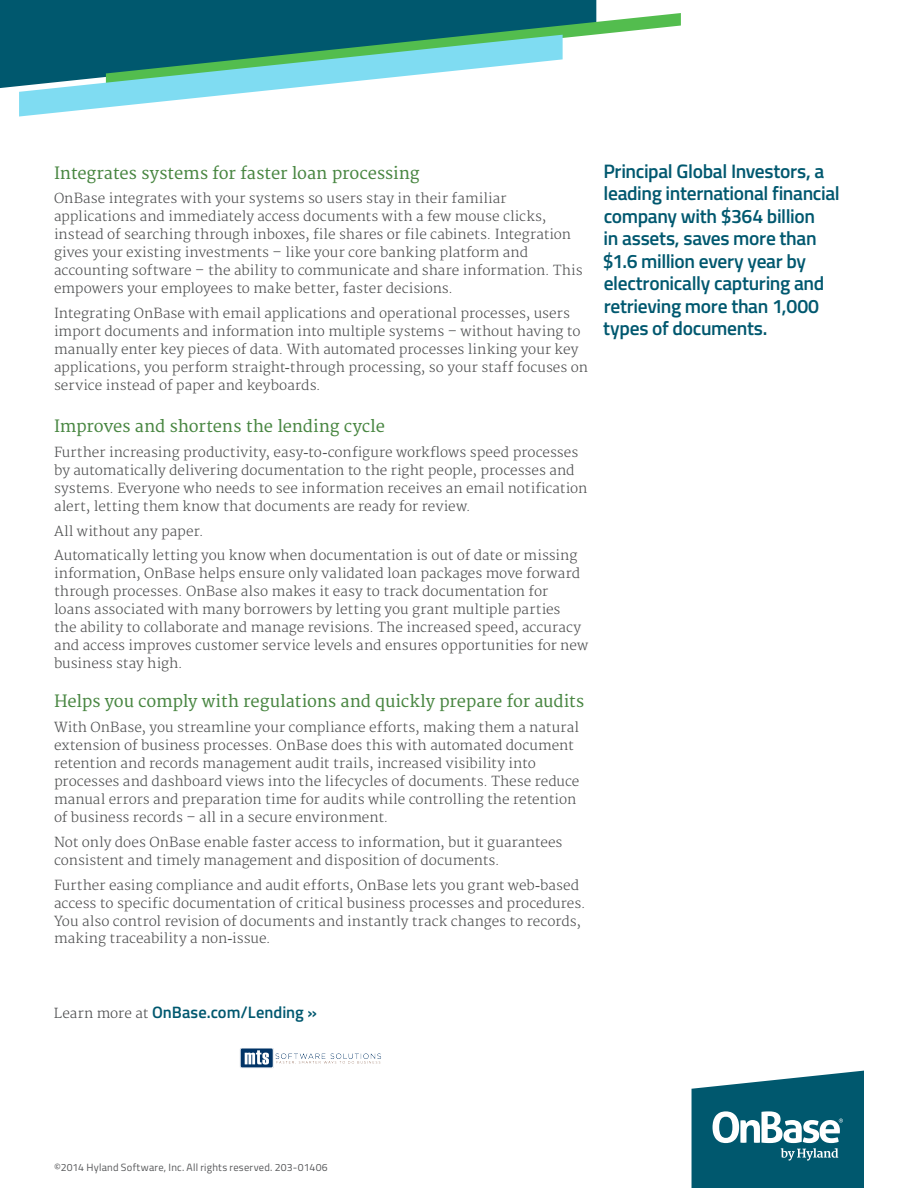
<style>
.page{position:relative;width:918px;height:1188px;background:#fff}
.page>*{position:absolute;margin:0;border:0;box-sizing:border-box;transform-origin:0 0}
.t1{font:600 19.5px/22.5px "Titillium";letter-spacing:-.02em;color:#00586f}
.t2{font:16.5px "Merriweather";letter-spacing:-.01em;color:#488641}
.t3{font:600 16.5px "Titillium";color:#00586f}
.t4{font:300 13.5px/18px "Merriweather";color:#4b4c4d}
.t5{font:10.5px "Titillium";letter-spacing:.02em;color:#57585a}
.s1{font-family:"Georgia";font-weight:400}
.s2{font-family:"Merriweather";font-weight:300;font-size:13.5px;color:#464748}
</style>
<div class="page">
<svg style="left:692px;top:1071px;width:172px;height:117px"></svg>
<div style="left:0;top:0;width:596px;height:88px;background:#00586e"></div>
<svg style="left:106px;top:13px;width:575px;height:73px"></svg>
<svg style="left:19px;top:35px;width:544px;height:82px"></svg>
<img style="left:240px;top:1048px;width:141px;height:20px">
<p class="t2" style="left:54px;top:163px;width:367px">Integrates systems for faster loan processing</p>
<p class="t4" style="left:54px;top:190px;width:530px">OnBase integrates with your systems so users stay in their familiar applications and immediately access documents with a few mouse clicks, instead of searching through inboxes, file shares or file cabinets. Integration gives your existing investments – like your core banking platform and accounting software – the ability to communicate and share information. This empowers your employees to make better, faster decisions.</p>
<p class="t4" style="left:54px;top:305px;width:536px">Integrating OnBase with email applications and operational processes, users import documents and information into multiple systems – without having to manually enter key pieces of data. With automated processes linking your key applications, you perform straight<span class="s1">-</span>through processing, so your staff focuses on service instead of paper and keyboards.</p>
<p class="t2" style="left:54px;top:417px;width:332px">Improves and shortens the lending cycle</p>
<p class="t4" style="left:54px;top:444px;width:535px">Further increasing productivity, easy<span class="s1">-</span>to<span class="s1">-</span>configure workflows speed processes by automatically delivering documentation to the right people, processes and systems. Everyone who needs to see information receives an email notification alert, letting them know that documents are ready for review.</p>
<p class="t4" style="left:54px;top:519px;width:525px;line-height:24.8px">All without any paper.<br>Automatically letting you know when documentation is out of date or missing</p>
<p class="t4" style="left:54px;top:565px;width:536px">information, OnBase helps ensure only validated loan packages move forward through processes. OnBase also makes it easy to track documentation for<br>loans associated with many borrowers by letting you grant multiple parties<br>the ability to collaborate and manage revisions. The increased speed, accuracy and access improves customer service levels and ensures opportunities for new business stay high.</p>
<p class="t2" style="left:54px;top:692px;width:532px">Helps you comply with regulations and quickly prepare for audits</p>
<p class="t4" style="left:54px;top:719px;width:527px">With OnBase, you streamline your compliance efforts, making them a natural extension of business processes. OnBase does this with automated document retention and records management audit trails, increased visibility into processes and dashboard views into the lifecycles of documents. These reduce manual errors and preparation time for audits while controlling the retention of business records – all in a secure environment.</p>
<p class="t4" style="left:54px;top:834px;width:510px">Not only does OnBase enable faster access to information, but it guarantees consistent and timely management and disposition of documents.</p>
<p class="t4" style="left:54px;top:876px;width:533px">Further easing compliance and audit efforts, OnBase lets you grant web<span class="s1">-</span>based access to specific documentation of critical business processes and procedures.<br>You also control revision of documents and instantly track changes to records, making traceability a non<span class="s1">-</span>issue.</p>
<h1 class="t1" style="left:603px;top:159px;width:238px">Principal Global Investors, a leading international financial company with $364 billion<br>in assets, saves more than $1.6 million every year by electronically capturing and retrieving more than 1,000 types of documents.</h1>
<p class="t3" style="left:54px;top:1000px;width:264px"><span class="s2">Learn more at</span> OnBase.com/Lending »</p>
<p class="t5" style="left:54px;top:1159px;width:275px">©2014 Hyland Software, Inc. All rights reserved. 203-01406</p>
</div>
